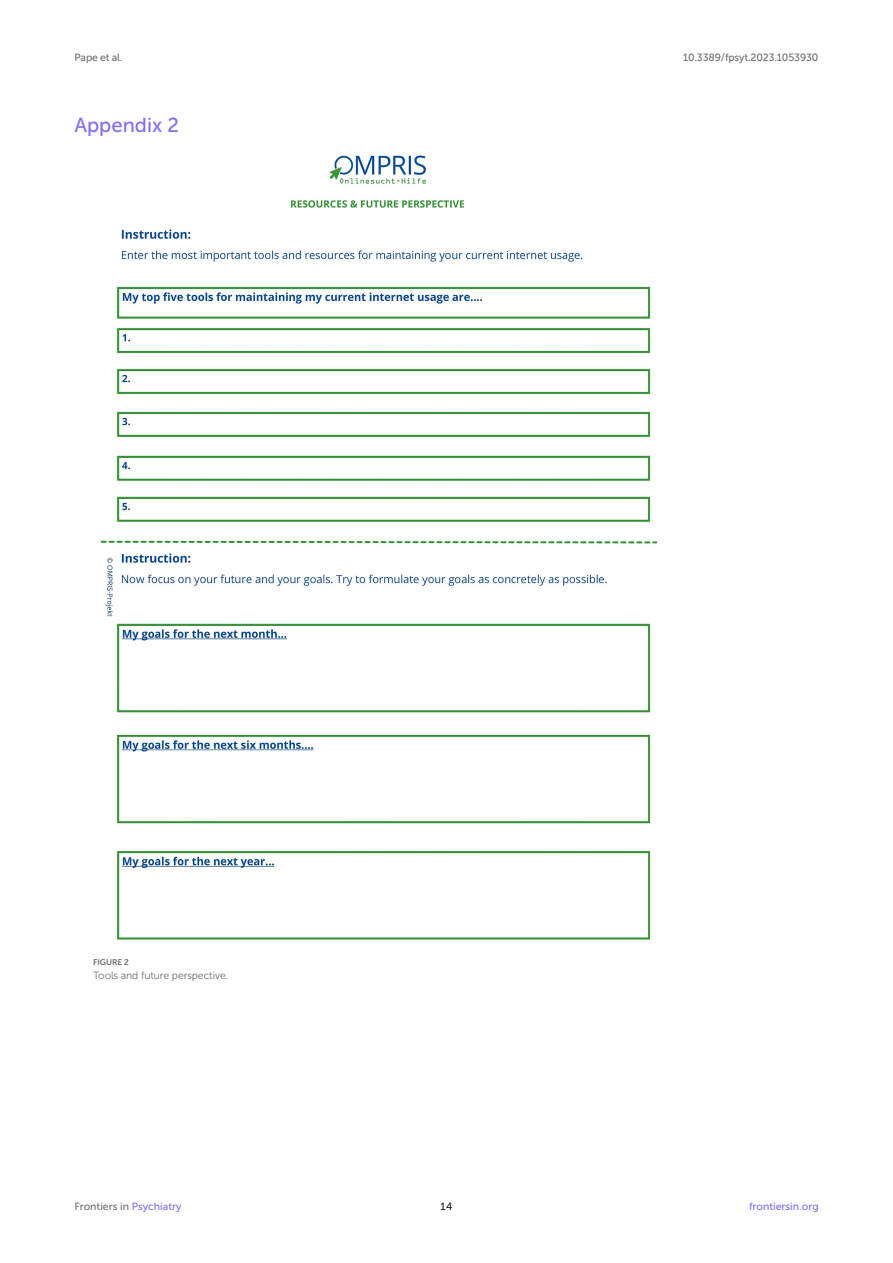
<style>
.page{position:relative;width:893px;height:1263px;background:#fff}
.page>*{position:absolute;margin:0;border:0;box-sizing:border-box;transform-origin:0 0}
.HEAD_1{font:20.25px "Museo Sans 500";color:#856df0}
.t1{font:10.5px "Museo Sans 500";letter-spacing:-.015em;color:#706f70}
.FIG_LEG{font:10.5px "Museo Sans 300";letter-spacing:-.01em;color:#706f70}
.t2{font:10.5px "Museo Sans 500";color:#856df0}
.t3{font:10.5px "Museo Sans 500";color:#1b1c1b}
.FIG_HD{font:8.25px "Museo Sans 700";letter-spacing:-.01em;color:#706f70}
.s1{color:#856df0}
</style>
<div class="page">
<img style="left:100px;top:155px;width:558px;height:785px">
<p class="t1" style="left:74px;top:51px;width:50px">Pape et al.</p>
<p class="t1" style="left:683px;top:51px;width:137px">10.3389/fpsyt.2023.1053930</p>
<p class="HEAD_1" style="left:74px;top:114px;width:106px">Appendix 2</p>
<p class="FIG_HD" style="left:93px;top:958px;width:37px">FIGURE 2</p>
<p class="FIG_LEG" style="left:93px;top:970px;width:137px">Tools and future perspective.</p>
<p class="t1" style="left:74px;top:1200px;width:109px">Frontiers in <span class="s1">Psychiatry</span></p>
<p class="t3" style="left:441px;top:1200px;width:13px">14</p>
<p class="t2" style="left:749px;top:1200px;width:71px">frontiersin.org</p>
</div>
